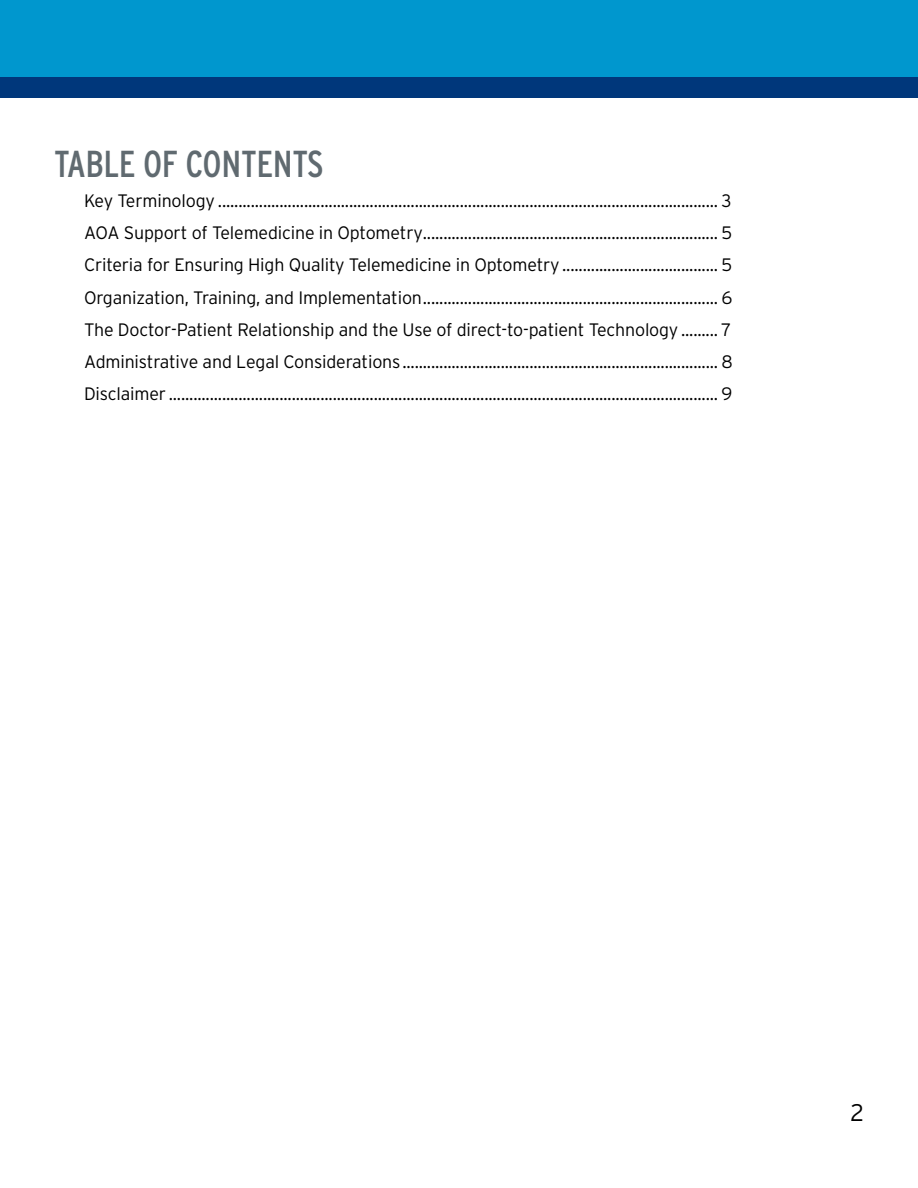
<style>
.page{position:relative;width:918px;height:1188px;background:#fff}
.page>*{position:absolute;margin:0;border:0;box-sizing:border-box;transform-origin:0 0}
.t1{font:37.5px "Interstate Condensed";letter-spacing:-.01em;color:#606a70}
.t2{font:300 24px "Interstate";color:#000}
.t3{font:300 18px/32.1px "Interstate";letter-spacing:-.01em;color:#000;text-align:justify}
</style>
<div class="page">
<div style="left:0;top:0;width:918px;height:98px;background:#00377b"></div>
<div style="left:0;top:0;width:918px;height:77px;background:#0097ce"></div>
<h1 class="t1" style="left:54px;top:143px;width:271px">TABLE OF CONTENTS</h1>
<p class="t3" style="left:84px;top:185px;width:650px">Key Terminology .......................................................................................................................... 3<br>AOA Support of Telemedicine in Optometry........................................................................ 5<br>Criteria for Ensuring High Quality Telemedicine in Optometry ...................................... 5<br>Organization, Training, and Implementation........................................................................ 6<br>The Doctor-Patient Relationship and the Use of direct-to-patient Technology ......... 7<br>Administrative and Legal Considerations............................................................................. 8<br>Disclaimer ...................................................................................................................................... 9</p>
<h2 class="t2" style="left:850px;top:1099px;width:15px">2</h2>
</div>
